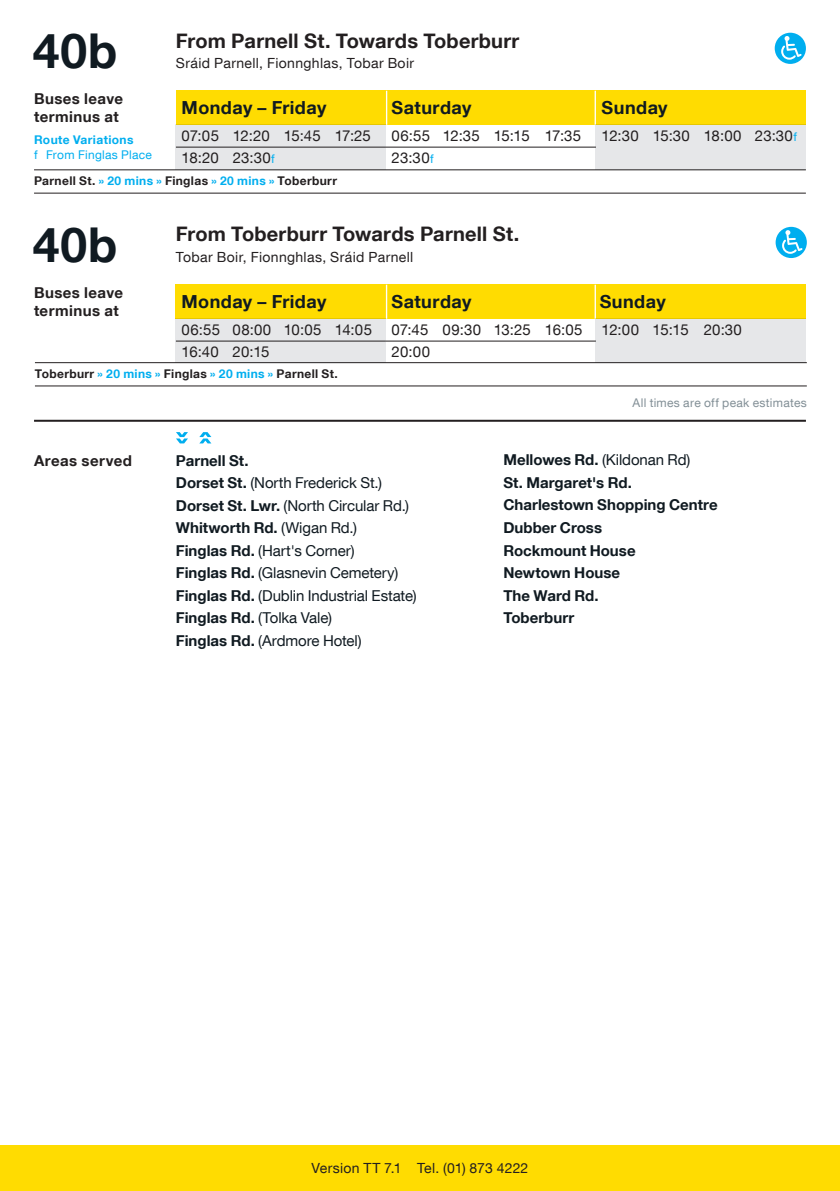
<style>
.page{position:relative;width:840px;height:1191px;background:#fff}
.page>*{position:absolute;margin:0;border:0;box-sizing:border-box;transform-origin:0 0}
.route_number{font:700 48px "Helvetica Neue LT Com";letter-spacing:.02em;color:#101a21}
.Towards_heading{font:700 20px "Helvetica Neue LT Com";letter-spacing:.01em;color:#231f20}
.Day_Heading{font:700 18px "Helvetica Neue LT Com";letter-spacing:.025em;color:#101a21}
.t1{font:15px "Helvetica Neue LT Com";letter-spacing:-.005em;color:#101a21}
.Fare_Stages{font:700 15px "Helvetica Neue LT Com";color:#101a21}
.Departure_times_with_rules_letters{font:15px/22px "Helvetica Neue LT Com";letter-spacing:.005em;color:#231f20}
.Buses_leave_terminus_at__Title{font:700 15px/18px "Helvetica Neue LT Com";letter-spacing:.03em;color:#231f20}
.Departure_times_with_rules{font:15px "Helvetica Neue LT Com";letter-spacing:-.01em;color:#231f20}
.Departure_times_with_rules_letters-2{font:15px "Helvetica Neue LT Com";letter-spacing:-.015em;color:#231f20}
.Fare_Stages_Left_Title{font:700 15px "Helvetica Neue LT Com";letter-spacing:.03em;color:#231f20}
.Departure_times_without_rules_letters{font:15px "Helvetica Neue LT Com";color:#231f20}
.Departure_times_without_rules{font:15px "Helvetica Neue LT Com";color:#231f20}
.Irish_names{font:14px "Helvetica Neue LT Com";letter-spacing:.025em;color:#231f20}
.Operative_date___Garage_Details{font:14px "Helvetica Neue LT Com";letter-spacing:.005em;color:#231f20}
.Interval_times{font:700 12px "Helvetica Neue LT Com";letter-spacing:.03em;color:#231f20}
.Operative_date{font:12px "Helvetica Neue LT Com";letter-spacing:.025em;color:#828f96}
.Exception_information{font:12px "Helvetica Neue LT Com";letter-spacing:.025em;color:#00aeef}
.Exception_information-2{font:700 12px "Helvetica Neue LT Com";letter-spacing:.03em;color:#00aeef}
.s1{font-size:12px;color:#00aeef}
.s2{color:#00aeef}
.s3{font-weight:700}
.s4{font-weight:400}
</style>
<div class="page">
<div style="left:176px;top:285px;width:629px;height:34px;background:#ffdc01"></div>
<div style="left:176px;top:91px;width:629px;height:34px;background:#ffdc01"></div>
<div style="left:0;top:1145px;width:839px;height:46px;background:#ffdc01"></div>
<hr style="left:385px;top:285px;width:2px;height:34px;background:#fff">
<hr style="left:594px;top:91px;width:1px;height:34px;background:#fff">
<hr style="left:386px;top:91px;width:1px;height:34px;background:#fff">
<hr style="left:594px;top:285px;width:1px;height:34px;background:#fff">
<hr style="left:34px;top:420px;width:771px;height:2px;background:#231f20">
<svg style="left:176px;top:432px;width:12px;height:11px"></svg>
<svg style="left:199px;top:432px;width:12px;height:11px"></svg>
<div style="left:774px;top:33px;width:31px;height:31px;background:#00aeef;border-radius:50%"></div>
<svg style="left:780px;top:36px;width:21px;height:24px"></svg>
<div style="left:176px;top:125px;width:210px;height:45px;background:#e6e7e9"></div>
<hr style="left:176px;top:147px;width:210px;height:1px;background:#231f20">
<hr style="left:386px;top:147px;width:209px;height:1px;background:#231f20">
<div style="left:595px;top:125px;width:210px;height:45px;background:#e6e7e9"></div>
<hr style="left:34px;top:169px;width:771px;height:1px;background:#231f20">
<hr style="left:34px;top:193px;width:771px;height:1px;background:#231f20">
<div style="left:775px;top:227px;width:31px;height:31px;background:#00aeef;border-radius:50%"></div>
<svg style="left:781px;top:230px;width:21px;height:24px"></svg>
<div style="left:176px;top:319px;width:209px;height:44px;background:#e6e7e9"></div>
<hr style="left:176px;top:341px;width:209px;height:1px;background:#231f20">
<hr style="left:385px;top:341px;width:210px;height:1px;background:#231f20">
<div style="left:595px;top:319px;width:210px;height:44px;background:#e6e7e9"></div>
<hr style="left:35px;top:362px;width:771px;height:1px;background:#231f20">
<hr style="left:35px;top:385px;width:771px;height:1px;background:#231f20">
<p class="route_number" style="left:33px;top:20px;width:86px">40b</p>
<p class="Towards_heading" style="left:176px;top:29px;width:344px">From Parnell St. Towards Toberburr</p>
<p class="Irish_names" style="left:176px;top:54px;width:239px">Sráid Parnell, Fionnghlas, Tobar Boir</p>
<p class="Buses_leave_terminus_at__Title" style="left:34px;top:89px;width:90px">Buses leave terminus at</p>
<p class="Day_Heading" style="left:181px;top:96px;width:146px">Monday – Friday</p>
<p class="Departure_times_with_rules_letters" style="left:181px;top:124px;width:191px">07:05 12:20 15:45 17:25<br>18:20 23:30<span class="s1">f</span></p>
<p class="Day_Heading" style="left:391px;top:96px;width:81px">Saturday</p>
<p class="Departure_times_with_rules" style="left:391px;top:127px;width:191px">06:55 12:35 15:15 17:35</p>
<p class="Departure_times_without_rules_letters" style="left:391px;top:149px;width:44px">23:30<span class="s1">f</span></p>
<p class="Day_Heading" style="left:601px;top:96px;width:67px">Sunday</p>
<p class="Exception_information-2" style="left:34px;top:132px;width:101px">Route Variations</p>
<p class="Departure_times_with_rules_letters" style="left:601px;top:124px;width:197px">12:30 15:30 18:00 23:30<span class="s1">f</span></p>
<p class="Exception_information" style="left:34px;top:147px;width:119px">f From Finglas Place</p>
<p class="Interval_times" style="left:34px;top:174px;width:304px">Parnell St. <span class="s2">» 20 mins »</span> Finglas <span class="s2">» 20 mins »</span> Toberburr</p>
<p class="route_number" style="left:33px;top:215px;width:86px">40b</p>
<p class="Towards_heading" style="left:176px;top:221px;width:344px">From Toberburr Towards Parnell St.</p>
<p class="Irish_names" style="left:176px;top:248px;width:239px">Tobar Boir, Fionnghlas, Sráid Parnell</p>
<p class="Buses_leave_terminus_at__Title" style="left:34px;top:283px;width:90px">Buses leave terminus at</p>
<p class="Day_Heading" style="left:181px;top:290px;width:146px">Monday – Friday</p>
<p class="Departure_times_with_rules_letters" style="left:181px;top:318px;width:192px">06:55 08:00 10:05 14:05<br>16:40 20:15</p>
<p class="Interval_times" style="left:35px;top:366px;width:304px">Toberburr <span class="s2">» 20 mins »</span> Finglas <span class="s2">» 20 mins »</span> Parnell St.</p>
<p class="Day_Heading" style="left:391px;top:290px;width:81px">Saturday</p>
<p class="Departure_times_with_rules_letters" style="left:391px;top:318px;width:192px">07:45 09:30 13:25 16:05</p>
<p class="Departure_times_without_rules" style="left:391px;top:342px;width:40px">20:00</p>
<p class="Day_Heading" style="left:599px;top:290px;width:67px">Sunday</p>
<p class="Departure_times_with_rules_letters-2" style="left:601px;top:320px;width:142px">12:00 15:15 20:30</p>
<p class="Operative_date" style="left:632px;top:395px;width:176px">All times are off peak estimates</p>
<p class="Fare_Stages_Left_Title" style="left:34px;top:451px;width:99px">Areas served</p>
<p class="Fare_Stages" style="left:176px;top:451px;width:74px">Parnell St.</p>
<p class="t1" style="left:176px;top:473px;width:207px"><span class="s3">Dorset St.</span> (North Frederick St.)</p>
<p class="t1" style="left:176px;top:496px;width:234px"><span class="s3">Dorset St. Lwr.</span> (North Circular Rd.)</p>
<p class="Fare_Stages" style="left:176px;top:518px;width:182px">Whitworth Rd. <span class="s4">(Wigan Rd.)</span></p>
<p class="t1" style="left:176px;top:541px;width:180px"><span class="s3">Finglas Rd.</span> (Hart's Corner)</p>
<p class="t1" style="left:176px;top:563px;width:224px"><span class="s3">Finglas Rd.</span> (Glasnevin Cemetery)</p>
<p class="t1" style="left:176px;top:586px;width:242px"><span class="s3">Finglas Rd.</span> (Dublin Industrial Estate)</p>
<p class="t1" style="left:176px;top:608px;width:157px"><span class="s3">Finglas Rd.</span> (Tolka Vale)</p>
<p class="t1" style="left:176px;top:631px;width:187px"><span class="s3">Finglas Rd.</span> (Ardmore Hotel)</p>
<p class="t1" style="left:503px;top:451px;width:188px"><span class="s3">Mellowes Rd.</span> (Kildonan Rd)</p>
<p class="Fare_Stages" style="left:503px;top:473px;width:130px">St. Margaret's Rd.</p>
<p class="Fare_Stages" style="left:503px;top:495px;width:215px">Charlestown Shopping Centre</p>
<p class="Fare_Stages" style="left:503px;top:518px;width:100px">Dubber Cross</p>
<p class="Fare_Stages" style="left:503px;top:540px;width:134px">Rockmount House</p>
<p class="Fare_Stages" style="left:503px;top:563px;width:118px">Newtown House</p>
<p class="Fare_Stages" style="left:503px;top:585px;width:97px">The Ward Rd.</p>
<p class="Fare_Stages" style="left:503px;top:608px;width:72px">Toberburr</p>
<p class="Irish_names" style="left:311px;top:1159px;width:91px">Version TT 7.1</p>
<p class="Operative_date___Garage_Details" style="left:417px;top:1159px;width:113px">Tel. (01) 873 4222</p>
</div>
